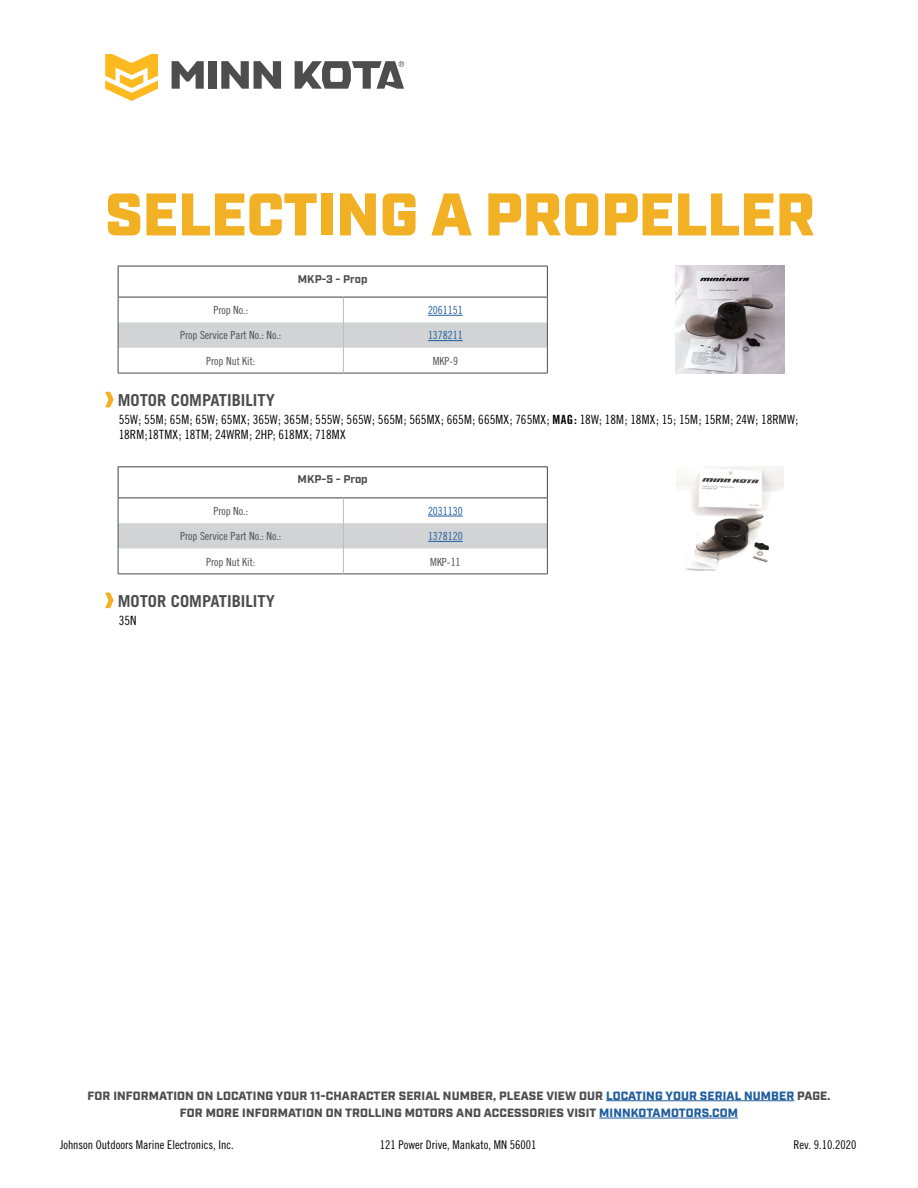
<style>
.page{position:relative;width:918px;height:1188px;background:#fff}
.page>*{position:absolute;margin:0;border:0;box-sizing:border-box;transform-origin:0 0}
.t1{font:900 60px "Industry";color:#f2b125}
.t2{font:700 16.5px "Trade Gothic";color:#4d4d4f}
.t3{font:12.75px/14.2px "Trade Gothic Cond Eighteen";letter-spacing:.01em;color:#000}
.t4{font:900 12px "Industry";letter-spacing:.01em;color:#4d4d4f}
.t5{font:12px "Trade Gothic Cond Eighteen";color:#000}
.t6{font:11.25px "Trade Gothic Cond Eighteen";color:#4d4d4f}
.t7{font:11.25px "Trade Gothic Cond Eighteen";color:#215e9e}
.t8{font:700 11.25px "Industry";color:#4d4d4f}
.s1{font-family:"Trade Gothic Bold Cond Twenty"}
.s2{color:#215e9e}
</style>
<div class="page">
<svg style="left:105px;top:54px;width:53px;height:47px"></svg>
<div style="left:208px;top:61px;width:9px;height:28px;background:#4d4d4f"></div>
<svg style="left:221px;top:61px;width:60px;height:28px"></svg>
<svg style="left:172px;top:61px;width:32px;height:28px"></svg>
<svg style="left:295px;top:61px;width:109px;height:28px"></svg>
<svg style="left:105px;top:392px;width:9px;height:15px"></svg>
<hr style="left:118px;top:266px;width:225px;height:1px;background:#414042">
<hr style="left:118px;top:266px;width:1px;height:31px;background:#414042">
<hr style="left:343px;top:266px;width:205px;height:1px;background:#414042">
<hr style="left:547px;top:266px;width:1px;height:31px;background:#414042">
<hr style="left:118px;top:373px;width:225px;height:1px;background:#4d4d4f">
<hr style="left:343px;top:373px;width:205px;height:1px;background:#4d4d4f">
<svg style="left:118px;top:297px;width:430px;height:76px"></svg>
<hr style="left:428px;top:315px;width:35px;height:1px;background:#215e9e">
<hr style="left:428px;top:340px;width:35px;height:1px;background:#215e9e">
<svg style="left:105px;top:593px;width:9px;height:15px"></svg>
<hr style="left:118px;top:466px;width:225px;height:1px;background:#414042">
<hr style="left:118px;top:467px;width:1px;height:31px;background:#414042">
<hr style="left:343px;top:466px;width:205px;height:1px;background:#414042">
<hr style="left:547px;top:467px;width:1px;height:31px;background:#414042">
<hr style="left:118px;top:574px;width:225px;height:1px;background:#4d4d4f">
<hr style="left:343px;top:574px;width:205px;height:1px;background:#4d4d4f">
<svg style="left:118px;top:498px;width:430px;height:76px"></svg>
<hr style="left:428px;top:516px;width:35px;height:1px;background:#215e9e">
<hr style="left:428px;top:541px;width:35px;height:1px;background:#215e9e">
<hr style="left:599px;top:1118px;width:139px;height:1px;background:#215e9e">
<hr style="left:606px;top:1100px;width:188px;height:1px;background:#215e9e">
<img style="left:676px;top:266px;width:108px;height:108px">
<img style="left:677px;top:466px;width:106px;height:106px">
<h1 class="t1" style="left:105px;top:179px;width:711px">SELECTING A PROPELLER</h1>
<p class="t8" style="left:298px;top:272px;width:71px">MKP-3 - Prop</p>
<p class="t6" style="left:213px;top:303px;width:36px">Prop No.:</p>
<p class="t7" style="left:428px;top:303px;width:36px">2061151</p>
<p class="t6" style="left:180px;top:329px;width:103px">Prop Service Part No.: No.:</p>
<p class="t7" style="left:428px;top:329px;width:36px">1378211</p>
<p class="t6" style="left:206px;top:354px;width:51px">Prop Nut Kit:</p>
<p class="t6" style="left:433px;top:354px;width:27px">MKP-9</p>
<h2 class="t2" style="left:118px;top:390px;width:159px">MOTOR COMPATIBILITY</h2>
<p class="t3" style="left:119px;top:413px;width:681px">55W; 55M; 65M; 65W; 65MX; 365W; 365M; 555W; 565W; 565M; 565MX; 665M; 665MX; 765MX; <span class="s1">MAG:</span> 18W; 18M; 18MX; 15; 15M; 15RM; 24W; 18RMW;<br>18RM;18TMX; 18TM; 24WRM; 2HP; 618MX; 718MX</p>
<p class="t8" style="left:298px;top:473px;width:72px">MKP-5 - Prop</p>
<p class="t6" style="left:213px;top:504px;width:36px">Prop No.:</p>
<p class="t7" style="left:428px;top:504px;width:36px">2031130</p>
<p class="t6" style="left:180px;top:530px;width:103px">Prop Service Part No.: No.:</p>
<p class="t7" style="left:428px;top:530px;width:36px">1378120</p>
<p class="t6" style="left:206px;top:555px;width:51px">Prop Nut Kit:</p>
<p class="t6" style="left:430px;top:555px;width:32px">MKP-11</p>
<h2 class="t2" style="left:118px;top:591px;width:159px">MOTOR COMPATIBILITY</h2>
<p class="t3" style="left:119px;top:613px;width:19px">35N</p>
<p class="t4" style="left:88px;top:1088px;width:744px">FOR INFORMATION ON LOCATING YOUR 11-CHARACTER SERIAL NUMBER, PLEASE VIEW OUR <span class="s2">LOCATING YOUR SERIAL NUMBER</span> PAGE.</p>
<p class="t4" style="left:180px;top:1105px;width:560px">FOR MORE INFORMATION ON TROLLING MOTORS AND ACCESSORIES VISIT <span class="s2">MINNKOTAMOTORS.COM</span></p>
<p class="t5" style="left:60px;top:1138px;width:175px">Johnson Outdoors Marine Electronics, Inc.</p>
<p class="t5" style="left:380px;top:1138px;width:158px">121 Power Drive, Mankato, MN 56001</p>
<p class="t5" style="left:794px;top:1138px;width:64px">Rev. 9.10.2020</p>
</div>
